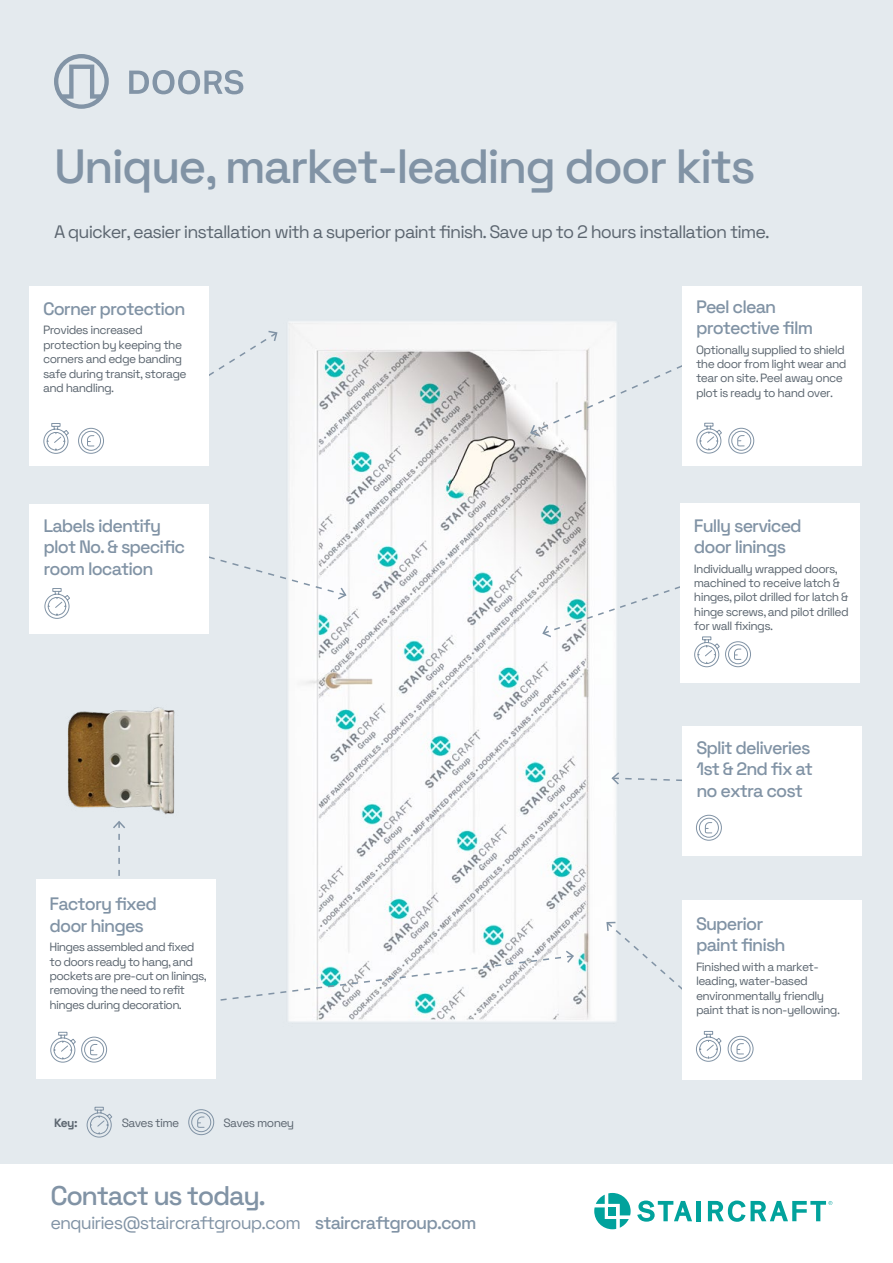
<style>
.page{position:relative;width:893px;height:1263px;background:#fff}
.page>*{position:absolute;margin:0;border:0;box-sizing:border-box;transform-origin:0 0}
.t1{font:300 48px "Space Grotesk";letter-spacing:-.04em;color:#8193a5}
.t2{font:300 27px "Space Grotesk";letter-spacing:-.05em;color:#8193a5}
.t3{font:300 18px/21.6px "Space Grotesk";letter-spacing:-.05em;color:#8193a5}
.t4{font:300 18px "Space Grotesk";letter-spacing:-.05em;color:#5c6670}
.t5{font:300 12px/14.4px "Space Grotesk";letter-spacing:-.05em;color:#5c6670}
</style>
<div class="page">
<div style="left:0;top:0;width:893px;height:1163px;background:#e4eaee"></div>
<img style="left:288px;top:321px;width:328px;height:701px">
<svg style="left:209px;top:555px;width:139px;height:46px"></svg>
<svg style="left:209px;top:330px;width:69px;height:46px"></svg>
<svg style="left:529px;top:364px;width:153px;height:73px"></svg>
<svg style="left:541px;top:585px;width:139px;height:54px"></svg>
<svg style="left:610px;top:771px;width:72px;height:15px"></svg>
<svg style="left:605px;top:920px;width:77px;height:71px"></svg>
<svg style="left:118px;top:858px;width:2px;height:18px"></svg>
<svg style="left:215px;top:949px;width:360px;height:54px"></svg>
<svg style="left:637px;top:1200px;width:55px;height:22px"></svg>
<hr style="left:697px;top:1201px;width:4px;height:20px;background:#01a29c">
<svg style="left:594px;top:1193px;width:37px;height:36px"></svg>
<div style="left:608px;top:1207px;width:8px;height:8px;background:#01a29c"></div>
<svg style="left:708px;top:1200px;width:124px;height:22px"></svg>
<div style="left:36px;top:879px;width:179px;height:200px;background:#fff"></div>
<div style="left:30px;top:286px;width:179px;height:179px;background:#fff"></div>
<svg style="left:43px;top:423px;width:26px;height:31px"></svg>
<svg style="left:78px;top:428px;width:26px;height:26px"></svg>
<div style="left:682px;top:900px;width:180px;height:179px;background:#fff"></div>
<svg style="left:696px;top:1031px;width:58px;height:31px"></svg>
<div style="left:30px;top:504px;width:179px;height:130px;background:#fff"></div>
<svg style="left:44px;top:588px;width:26px;height:31px"></svg>
<div style="left:680px;top:504px;width:179px;height:179px;background:#fff"></div>
<svg style="left:694px;top:636px;width:57px;height:31px"></svg>
<div style="left:682px;top:726px;width:180px;height:130px;background:#fff"></div>
<svg style="left:696px;top:814px;width:26px;height:27px"></svg>
<div style="left:682px;top:286px;width:180px;height:179px;background:#fff"></div>
<svg style="left:696px;top:422px;width:26px;height:32px"></svg>
<svg style="left:728px;top:427px;width:26px;height:27px"></svg>
<img style="left:68px;top:707px;width:107px;height:145px">
<svg style="left:54px;top:54px;width:55px;height:55px"></svg>
<svg style="left:129px;top:70px;width:114px;height:25px"></svg>
<svg style="left:50px;top:1031px;width:57px;height:32px"></svg>
<svg style="left:86px;top:1106px;width:26px;height:32px"></svg>
<svg style="left:188px;top:1109px;width:26px;height:26px"></svg>
<h1 class="t1" style="left:54px;top:131px;width:703px">Unique, market-leading door kits</h1>
<h3 class="t4" style="left:54px;top:218px;width:717px">A quicker, easier installation with a superior paint finish. Save up to 2 hours installation time.</h3>
<h3 class="t3" style="left:43px;top:297px;width:144px">Corner protection</h3>
<p class="t5" style="left:43px;top:322px;width:145px">Provides increased protection by keeping the corners and edge banding safe during transit, storage and handling.</p>
<h3 class="t3" style="left:696px;top:294px;width:119px">Peel clean protective film</h3>
<p class="t5" style="left:696px;top:342px;width:152px">Optionally supplied to shield the door from light wear and tear on site. Peel away once plot is ready to hand over.</p>
<h3 class="t3" style="left:43px;top:513px;width:143px">Labels identify plot No. &amp; specific room location</h3>
<h3 class="t3" style="left:694px;top:513px;width:109px">Fully serviced door linings</h3>
<p class="t5" style="left:694px;top:561px;width:156px">Individually wrapped doors, machined to receive latch &amp; hinges, pilot drilled for latch &amp; hinge screws, and pilot drilled for wall fixings.</p>
<h3 class="t3" style="left:50px;top:892px;width:109px">Factory fixed door hinges</h3>
<p class="t5" style="left:50px;top:939px;width:159px">Hinges assembled and fixed to doors ready to hang, and pockets are pre-cut on linings, removing the need to refit hinges during decoration.</p>
<p class="t5" style="left:54px;top:1114px;width:25px">Key:</p>
<p class="t5" style="left:122px;top:1114px;width:59px">Saves time</p>
<p class="t5" style="left:223px;top:1114px;width:72px">Saves money</p>
<h2 class="t2" style="left:50px;top:1176px;width:217px">Contact us today.</h2>
<h3 class="t3" style="left:50px;top:1211px;width:428px">enquiries@staircraftgroup.com staircraftgroup.com</h3>
<h3 class="t3" style="left:696px;top:736px;width:118px">Split deliveries<br>1st &amp; 2nd fix at no extra cost</h3>
<h3 class="t3" style="left:696px;top:911px;width:91px">Superior paint finish</h3>
<p class="t5" style="left:696px;top:959px;width:146px">Finished with a market&shy;leading, water-based environmentally friendly paint that is non-yellowing.</p>
</div>
